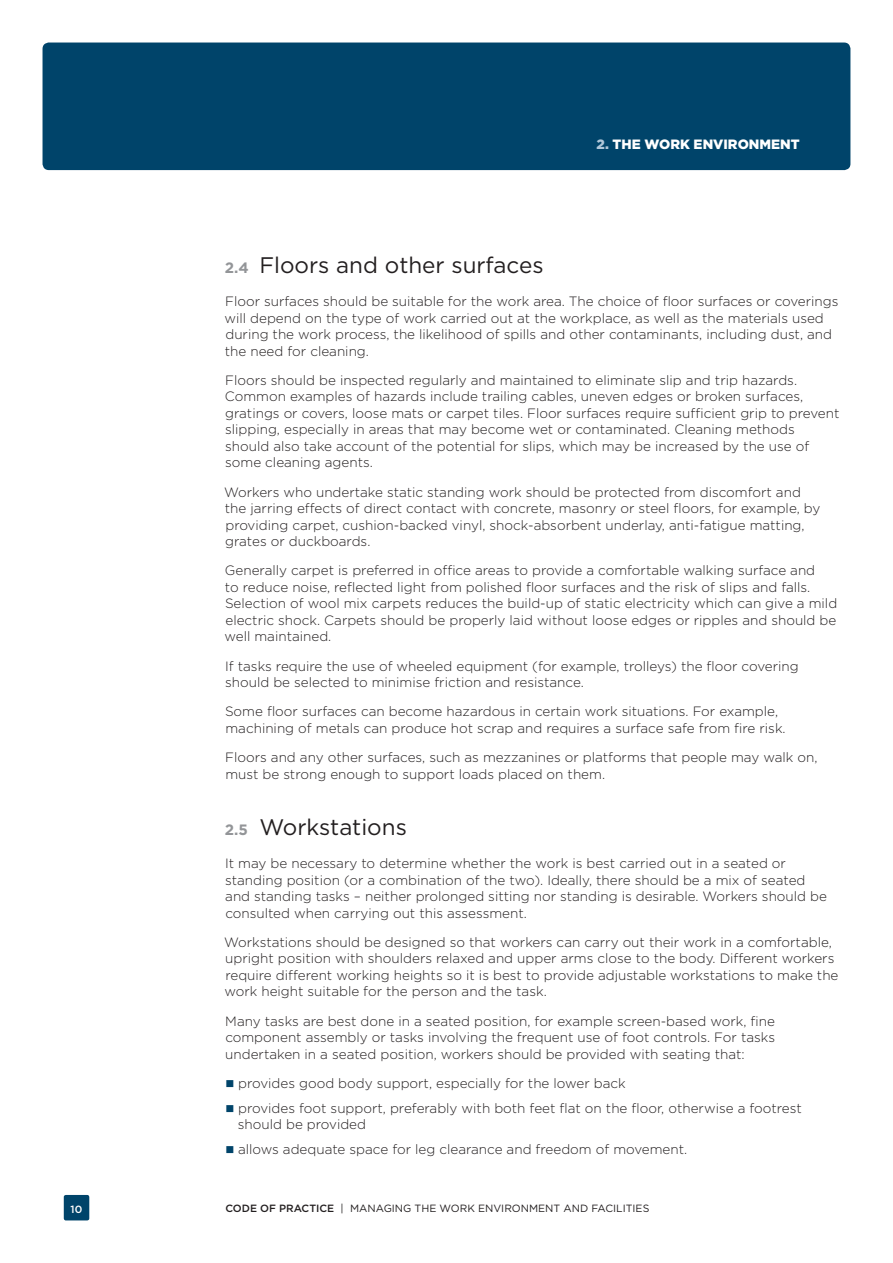
<style>
.page{position:relative;width:893px;height:1263px;background:#fff}
.page>*{position:absolute;margin:0;border:0;box-sizing:border-box;transform-origin:0 0}
.Header_2{font:22.5px "Gotham";color:#231f20}
.Body_copy{font:300 13.5px/16.5px "Gotham";color:#231f20}
.Running_header{font:900 13.5px "Gotham";color:#fff}
.t1{font:10.5px "Gotham";color:#231f20}
.t2{font:500 10.5px "Gotham";color:#fff}
.s1{color:#b0c7d9}
.s2{font-weight:700;font-size:15px;color:#939598}
.s3{font-weight:500}
</style>
<div class="page">
<div style="left:43px;top:43px;width:807px;height:127px;background:#00446a;border-radius:6px"></div>
<div style="left:64px;top:1195px;width:25px;height:25px;background:#00446a;border-radius:2px"></div>
<p class="Running_header" style="left:597px;top:136px;width:205px"><span class="s1">2.</span> THE WORK ENVIRONMENT</p>
<p class="Header_2" style="left:225px;top:252px;width:320px"><span class="s2">2.4</span> Floors and other surfaces</p>
<p class="Body_copy" style="left:224px;top:293px;width:615px">Floor surfaces should be suitable for the work area. The choice of floor surfaces or coverings will depend on the type of work carried out at the workplace, as well as the materials used during the work process, the likelihood of spills and other contaminants, including dust, and the need for cleaning.</p>
<p class="Body_copy" style="left:225px;top:372px;width:616px">Floors should be inspected regularly and maintained to eliminate slip and trip hazards.<br>Common examples of hazards include trailing cables, uneven edges or broken surfaces, gratings or covers, loose mats or carpet tiles. Floor surfaces require sufficient grip to prevent slipping, especially in areas that may become wet or contaminated. Cleaning methods should also take account of the potential for slips, which may be increased by the use of some cleaning agents.</p>
<p class="Body_copy" style="left:224px;top:484px;width:598px">Workers who undertake static standing work should be protected from discomfort and the jarring effects of direct contact with concrete, masonry or steel floors, for example, by providing carpet, cushion-backed vinyl, shock-absorbent underlay, anti-fatigue matting, grates or duckboards.</p>
<p class="Body_copy" style="left:224px;top:562px;width:614px">Generally carpet is preferred in office areas to provide a comfortable walking surface and<br>to reduce noise, reflected light from polished floor surfaces and the risk of slips and falls.<br>Selection of wool mix carpets reduces the build-up of static electricity which can give a mild electric shock. Carpets should be properly laid without loose edges or ripples and should be well maintained.</p>
<p class="Body_copy" style="left:225px;top:658px;width:575px">If tasks require the use of wheeled equipment (for example, trolleys) the floor covering should be selected to minimise friction and resistance.</p>
<p class="Body_copy" style="left:225px;top:703px;width:562px">Some floor surfaces can become hazardous in certain work situations. For example, machining of metals can produce hot scrap and requires a surface safe from fire risk.</p>
<p class="Body_copy" style="left:225px;top:749px;width:594px">Floors and any other surfaces, such as mezzanines or platforms that people may walk on, must be strong enough to support loads placed on them.</p>
<p class="Header_2" style="left:225px;top:813px;width:184px"><span class="s2">2.5</span> Workstations</p>
<p class="Body_copy" style="left:225px;top:855px;width:603px">It may be necessary to determine whether the work is best carried out in a seated or standing position (or a combination of the two). Ideally, there should be a mix of seated and standing tasks – neither prolonged sitting nor standing is desirable. Workers should be consulted when carrying out this assessment.</p>
<p class="Body_copy" style="left:224px;top:934px;width:616px">Workstations should be designed so that workers can carry out their work in a comfortable, upright position with shoulders relaxed and upper arms close to the body. Different workers require different working heights so it is best to provide adjustable workstations to make the work height suitable for the person and the task.</p>
<p class="Body_copy" style="left:225px;top:1012px;width:551px;text-align:justify">Many tasks are best done in a seated position, for example screen-based work, fine component assembly or tasks involving the frequent use of foot controls. For tasks undertaken in a seated position, workers should be provided with seating that:</p>
<p class="Body_copy" style="left:238px;top:1075px;width:389px">provides good body support, especially for the lower back</p>
<p class="Body_copy" style="left:238px;top:1100px;width:565px">provides foot support, preferably with both feet flat on the floor, otherwise a footrest should be provided</p>
<p class="Body_copy" style="left:238px;top:1141px;width:451px">allows adequate space for leg clearance and freedom of movement.</p>
<p class="t2" style="left:71px;top:1202px;width:13px">10</p>
<p class="t1" style="left:225px;top:1202px;width:425px"><span class="s3">CODE OF PRACTICE</span> | MANAGING THE WORK ENVIRONMENT AND FACILITIES</p>
</div>
